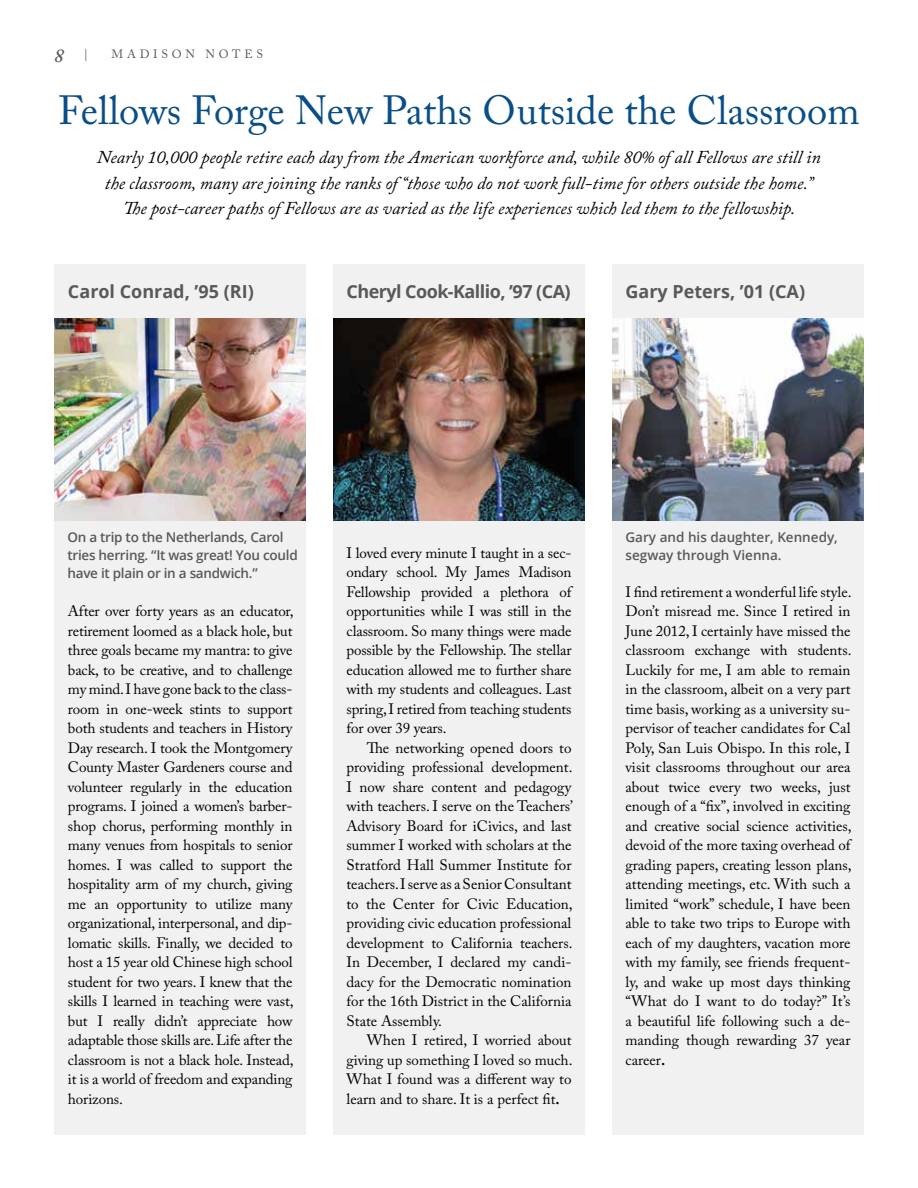
<style>
.page{position:relative;width:918px;height:1188px;background:#fff}
.page>*{position:absolute;margin:0;border:0;box-sizing:border-box;transform-origin:0 0}
.t1{font:40.5px "Adobe Caslon Pro";letter-spacing:-.01em;color:#094e86}
.t2{font:italic 600 19.5px "Adobe Caslon Pro";color:#58595b}
.t3{font:italic 18px/25.5px "Adobe Caslon Pro";color:#000;text-align:center}
.t4{font:700 18px "Open Sans";color:#58595b}
.t5{font:700 18px "Open Sans";letter-spacing:-.03em;color:#58595b}
.t6{font:15px/19.5px "Adobe Caslon Pro";color:#000;text-align:justify}
.t7{font:600 13.5px/18px "Open Sans";letter-spacing:-.02em;color:#58595b}
.t8{font:600 13.5px/18px "Open Sans";color:#58595b}
.t9{font:12px "Adobe Caslon Pro";letter-spacing:.315em;color:#58595b}
.s1{font-weight:700}
</style>
<div class="page">
<div style="left:333px;top:264px;width:252px;height:871px;background:#f1f1f2"></div>
<div style="left:612px;top:264px;width:252px;height:871px;background:#f1f1f2"></div>
<div style="left:54px;top:264px;width:252px;height:871px;background:#f1f1f2"></div>
<img style="left:54px;top:318px;width:252px;height:202px">
<img style="left:612px;top:318px;width:252px;height:202px">
<img style="left:333px;top:318px;width:252px;height:202px">
<h2 class="t2" style="left:54px;top:44px;width:11px">8</h2>
<p class="t9" style="left:84px;top:47px;width:6px">|</p>
<p class="t9" style="left:112px;top:47px;width:153px">MADISON NOTES</p>
<h1 class="t1" style="left:58px;top:87px;width:803px">Fellows Forge New Paths Outside the Classroom</h1>
<p class="t3" style="left:97px;top:144px;width:725px">Nearly 10,000 people retire each day from the American workforce and, while 80% of all Fellows are still in the classroom, many are joining the ranks of “those who do not work full-time for others outside the home.”<br>The post-career paths of Fellows are as varied as the life experiences which led them to the fellowship.</p>
<p class="t4" style="left:68px;top:278px;width:187px">Carol Conrad, ’95 (RI)</p>
<p class="t5" style="left:346px;top:278px;width:226px">Cheryl Cook-Kallio, ’97 (CA)</p>
<p class="t4" style="left:626px;top:278px;width:181px">Gary Peters, ’01 (CA)</p>
<p class="t7" style="left:68px;top:528px;width:232px">On a trip to the Netherlands, Carol tries herring. “It was great! You could have it plain or in a sandwich.”</p>
<p class="t8" style="left:625px;top:528px;width:214px">Gary and his daughter, Kennedy, segway through Vienna.</p>
<p class="t6" style="left:346px;top:543px;width:228px;text-align:left">I loved every minute I taught in a sec&shy;ondary school. My James Madison Fellowship provided a plethora of opportunities while I was still in the classroom. So many things were made possible by the Fellowship. The stellar education allowed me to further share with my students and colleagues. Last spring, I retired from teaching students for over 39 years.</p>
<p class="t6" style="left:346px;top:738px;width:228px;text-indent:20px">The networking opened doors to providing professional development.<br>I now share content and pedagogy with teachers. I serve on the Teachers’ Advisory Board for iCivics, and last summer I worked with scholars at the Stratford Hall Summer Institute for teachers. I serve as a Senior Consultant to the Center for Civic Education, providing civic education professional development to California teachers.<br>In December, I declared my candi&shy;dacy for the Democratic nomination for the 16th District in the California State Assembly.</p>
<p class="t6" style="left:346px;top:1030px;width:228px;text-indent:20px">When I retired, I worried about giving up something I loved so much.<br>What I found was a different way to learn and to share. It is a perfect fit<span class="s1">.</span></p>
<p class="t6" style="left:626px;top:582px;width:228px">I find retirement a wonderful life style.<br>Don’t misread me. Since I retired in June 2012, I certainly have missed the classroom exchange with students.<br>Luckily for me, I am able to remain in the classroom, albeit on a very part time basis, working as a university su&shy;pervisor of teacher candidates for Cal Poly, San Luis Obispo. In this role, I visit classrooms throughout our area about twice every two weeks, just enough of a “fix”, involved in exciting and creative social science activities, devoid of the more taxing overhead of grading papers, creating lesson plans, attending meetings, etc. With such a limited “work” schedule, I have been able to take two trips to Europe with each of my daughters, vacation more with my family, see friends frequent&shy;ly, and wake up most days thinking “What do I want to do today?” It’s a beautiful life following such a de&shy;manding though rewarding 37 year career<span class="s1">.</span></p>
<p class="t6" style="left:68px;top:601px;width:227px">After over forty years as an educator, retirement loomed as a black hole, but three goals became my mantra: to give back, to be creative, and to challenge my mind. I have gone back to the class&shy;room in one-week stints to support both students and teachers in History Day research. I took the Montgomery County Master Gardeners course and volunteer regularly in the education programs. I joined a women’s barber&shy;shop chorus, performing monthly in many venues from hospitals to senior homes. I was called to support the hospitality arm of my church, giving me an opportunity to utilize many organizational, interpersonal, and dip&shy;lomatic skills. Finally, we decided to host a 15 year old Chinese high school student for two years. I knew that the skills I learned in teaching were vast, but I really didn’t appreciate how adaptable those skills are. Life after the classroom is not a black hole. Instead, it is a world of freedom and expanding horizons.</p>
</div>
